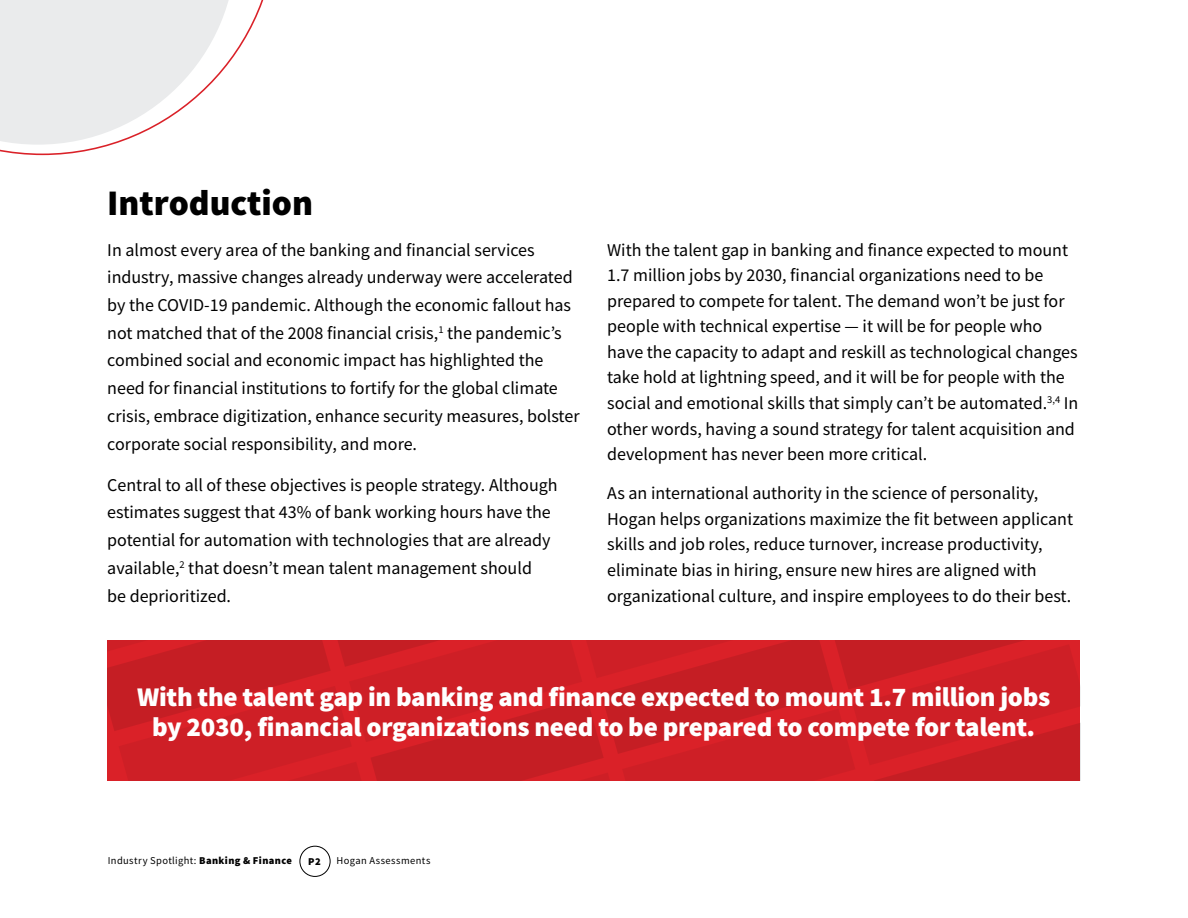
<style>
.page{position:relative;width:1188px;height:918px;background:#fff}
.page>*{position:absolute;margin:0;border:0;box-sizing:border-box;transform-origin:0 0}
.t1{font:900 36px "Source Sans Pro";color:#000}
.t2{font:900 27px/30px "Source Sans Pro";letter-spacing:-.01em;color:#fff;text-align:center}
.t3{font:18px/25.7px "Source Sans Pro";color:#000}
.t4{font:10.5px "Source Sans Pro";letter-spacing:.04em;color:#000}
.t5{font:900 10.5px "Source Sans Pro";color:#000}
.s1{font-weight:900}
</style>
<div class="page">
<svg style="left:107px;top:640px;width:973px;height:141px;background:#cd1f25"></svg>
<svg style="left:0;top:0;width:264px;height:155px"></svg>
<div style="left:300px;top:846px;width:31px;height:31px;border:1px solid #000;border-radius:50%"></div>
<h1 class="t1" style="left:107px;top:178px;width:207px">Introduction</h1>
<p class="t3" style="left:107px;top:236px;width:474px;line-height:27.8px">In almost every area of the banking and financial services industry, massive changes already underway were accelerated by the COVID-19 pandemic. Although the economic fallout has not matched that of the 2008 financial crisis,<sup>1</sup> the pandemic’s combined social and economic impact has highlighted the need for financial institutions to fortify for the global climate crisis, embrace digitization, enhance security measures, bolster corporate social responsibility, and more.</p>
<p class="t3" style="left:107px;top:471px;width:452px;line-height:27.8px">Central to all of these objectives is people strategy. Although estimates suggest that 43% of bank working hours have the potential for automation with technologies that are already available,<sup>2</sup> that doesn’t mean talent management should<br>be deprioritized.</p>
<p class="t3" style="left:607px;top:237px;width:473px">With the talent gap in banking and finance expected to mount 1.7 million jobs by 2030, financial organizations need to be prepared to compete for talent. The demand won’t be just for people with technical expertise — it will be for people who have the capacity to adapt and reskill as technological changes take hold at lightning speed, and it will be for people with the social and emotional skills that simply can’t be automated.<sup>3,4</sup> In other words, having a sound strategy for talent acquisition and development has never been more critical.</p>
<p class="t3" style="left:607px;top:480px;width:468px">As an international authority in the science of personality, Hogan helps organizations maximize the fit between applicant skills and job roles, reduce turnover, increase productivity, eliminate bias in hiring, ensure new hires are aligned with organizational culture, and inspire employees to do their best.</p>
<h2 class="t2" style="left:137px;top:681px;width:915px">With the talent gap in banking and finance expected to mount 1.7 million jobs by 2030, financial organizations need to be prepared to compete for talent.</h2>
<p class="t4" style="left:108px;top:854px;width:186px">Industry Spotlight: <span class="s1">Banking &amp; Finance</span></p>
<p class="t5" style="left:308px;top:854px;width:14px">P2</p>
<p class="t4" style="left:337px;top:854px;width:95px">Hogan Assessments</p>
</div>
